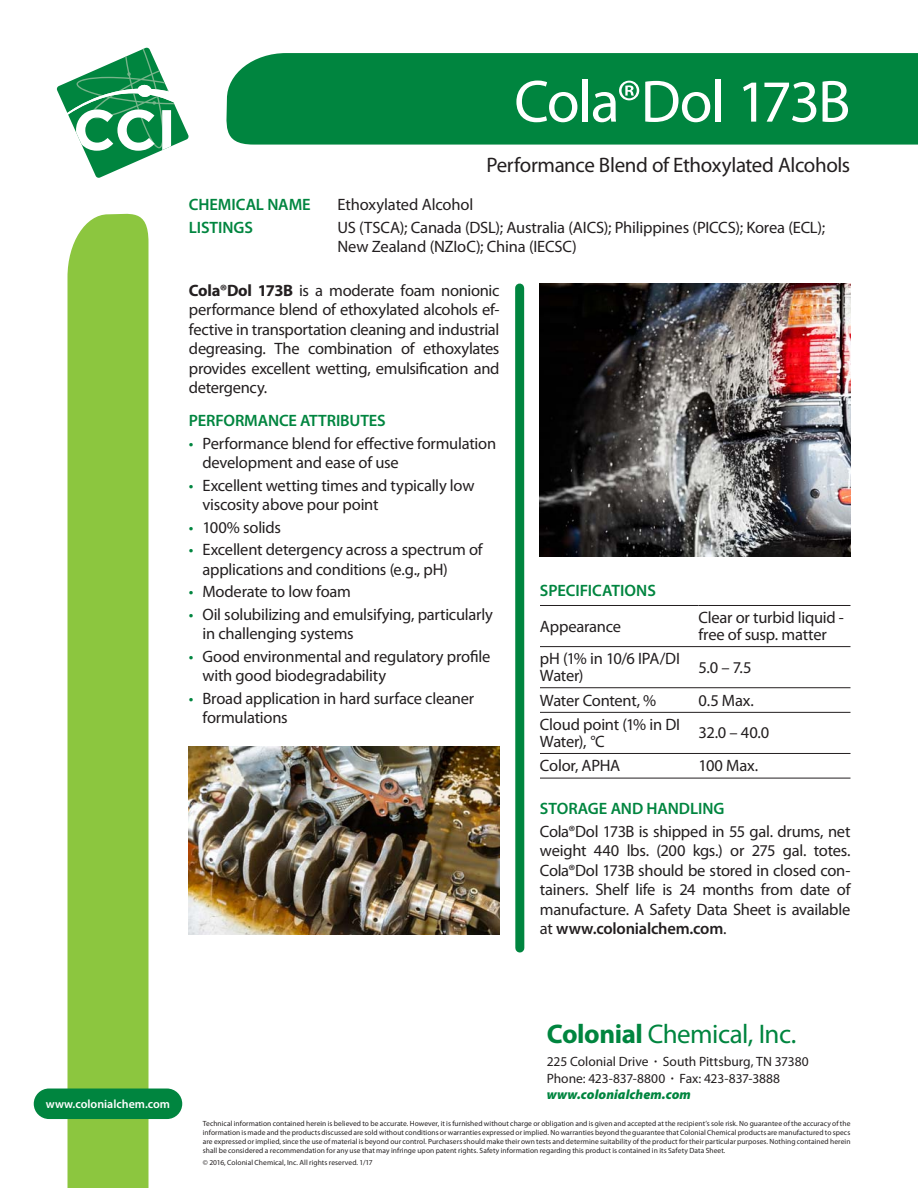
<style>
.page{position:relative;width:918px;height:1188px;background:#fff}
.page>*{position:absolute;margin:0;border:0;box-sizing:border-box;transform-origin:0 0}
.t1{font:60px "Myriad Pro";letter-spacing:-.035em;color:#fff}
.t2{font:27px "Myriad Pro";letter-spacing:-.02em;color:#00853f}
.t3{font:21px "Myriad Pro";letter-spacing:-.02em;color:#231f20}
.t4{font:16.5px/19.5px "Myriad Pro";letter-spacing:-.015em;color:#231f20}
.t5{font:600 16.5px "Myriad Pro";letter-spacing:-.005em;color:#00853f}
.t6{font:13.5px/16.5px "Myriad Pro";letter-spacing:-.005em;color:#231f20}
.t7{font:600 12px "Myriad Pro";color:#fff}
.t8{font:7.5px/9px "Myriad Pro";letter-spacing:.005em;color:#231f20;text-align:justify}
.s1{font-weight:700}
.s2{color:#00853f}
.s3{font-style:italic}
.s4{font-weight:600}
.s5{font-weight:900;font-style:italic;color:#00853f}
</style>
<div class="page">
<div style="left:226px;top:53px;width:692px;height:92px;background:#00853f"></div>
<svg style="left:56px;top:47px;width:133px;height:131px"></svg>
<div style="left:68px;top:213px;width:80px;height:975px;background:#8cc63f"></div>
<div style="left:34px;top:1089px;width:148px;height:30px;background:#00853f;border-radius:15px"></div>
<div style="left:515px;top:288px;width:9px;height:660px;background:#00853f"></div>
<hr style="left:699px;top:605px;width:151px;height:1px;background:#231f20">
<hr style="left:540px;top:646px;width:310px;height:1px;background:#231f20">
<hr style="left:540px;top:687px;width:310px;height:1px;background:#231f20">
<hr style="left:540px;top:712px;width:310px;height:1px;background:#231f20">
<hr style="left:540px;top:753px;width:310px;height:1px;background:#231f20">
<hr style="left:540px;top:778px;width:310px;height:1px;background:#231f20">
<hr style="left:540px;top:605px;width:159px;height:1px;background:#231f20">
<img style="left:540px;top:284px;width:310px;height:272px">
<img style="left:189px;top:746px;width:310px;height:188px">
<h1 class="t1" style="left:514px;top:79px;width:338px">Cola®Dol 173B</h1>
<p class="t3" style="left:486px;top:157px;width:365px">Performance Blend of Ethoxylated Alcohols</p>
<p class="t5" style="left:189px;top:198px;width:123px">CHEMICAL NAME</p>
<p class="t4" style="left:337px;top:196px;width:137px">Ethoxylated Alcohol</p>
<p class="t5" style="left:189px;top:221px;width:65px">LISTINGS</p>
<p class="t4" style="left:337px;top:219px;width:489px">US (TSCA); Canada (DSL); Australia (AICS); Philippines (PICCS); Korea (ECL);<br>New Zealand (NZIoC); China (IECSC)</p>
<p class="t4" style="left:189px;top:282px;width:312px;text-align:justify"><span class="s1">Cola®Dol 173B</span> is a moderate foam nonionic performance blend of ethoxylated alcohols ef&shy;fective in transportation cleaning and industrial degreasing. The combination of ethoxylates provides excellent wetting, emulsification and detergency.</p>
<p class="t5" style="left:189px;top:415px;width:198px">PERFORMANCE ATTRIBUTES</p>
<p class="t4" style="left:202px;top:435px;width:295px;text-indent:-14px"><span class="s2">•</span> Performance blend for effective formulation development and ease of use</p>
<p class="t4" style="left:202px;top:477px;width:274px;text-indent:-14px"><span class="s2">•</span> Excellent wetting times and typically low viscosity above pour point</p>
<p class="t4" style="left:189px;top:519px;width:94px"><span class="s2">•</span> 100% solids</p>
<p class="t4" style="left:202px;top:542px;width:282px;text-indent:-14px"><span class="s2">•</span> Excellent detergency across a spectrum of applications and conditions (e.g., pH)</p>
<p class="t4" style="left:189px;top:584px;width:164px"><span class="s2">•</span> Moderate to low foam</p>
<p class="t4" style="left:202px;top:606px;width:292px;text-indent:-14px"><span class="s2">•</span> Oil solubilizing and emulsifying, particularly in challenging systems</p>
<p class="t4" style="left:202px;top:648px;width:289px;text-indent:-14px"><span class="s2">•</span> Good environmental and regulatory profile with good biodegradability</p>
<p class="t4" style="left:202px;top:690px;width:273px;text-indent:-14px"><span class="s2">•</span> Broad application in hard surface cleaner formulations</p>
<p class="t5" style="left:540px;top:584px;width:117px">SPECIFICATIONS</p>
<p class="t4" style="left:540px;top:618px;width:83px">Appearance</p>
<p class="t4" style="left:699px;top:611px;width:147px;line-height:16.5px">Clear or turbid liquid - free of susp. matter</p>
<p class="t4" style="left:540px;top:652px;width:142px;line-height:16.5px">pH (1% in 10/6 IPA/DI<br>Water)</p>
<p class="t4" style="left:699px;top:659px;width:54px">5.0 – 7.5</p>
<p class="t4" style="left:540px;top:692px;width:118px">Water Content, %</p>
<p class="t4" style="left:699px;top:692px;width:57px">0.5 Max.</p>
<p class="t4" style="left:540px;top:718px;width:142px;line-height:16.5px">Cloud point (1% in DI<br>Water), <span class="s3">°</span>C</p>
<p class="t4" style="left:699px;top:725px;width:72px">32.0 – 40.0</p>
<p class="t4" style="left:540px;top:758px;width:82px">Color, APHA</p>
<p class="t4" style="left:699px;top:758px;width:61px">100 Max.</p>
<p class="t5" style="left:540px;top:803px;width:186px">STORAGE AND HANDLING</p>
<p class="t4" style="left:540px;top:823px;width:312px;text-align:justify">Cola®Dol 173B is shipped in 55 gal. drums, net weight 440 lbs. (200 kgs.) or 275 gal. totes.<br>Cola®Dol 173B should be stored in closed con&shy;tainers. Shelf life is 24 months from date of manufacture. A Safety Data Sheet is available at <span class="s4">www.colonialchem.com</span>.</p>
<p class="t7" style="left:46px;top:1100px;width:126px">www.colonialchem.com</p>
<h2 class="t2" style="left:547px;top:1024px;width:251px"><span class="s1">Colonial</span> Chemical, Inc.</h2>
<p class="t6" style="left:547px;top:1055px;width:263px">225 Colonial Drive <span class="s4">·</span> South Pittsburg, TN 37380<br>Phone: 423-837-8800 <span class="s4">·</span> Fax: 423-837-3888 <span class="s5">www.colonialchem.com</span></p>
<p class="t8" style="left:203px;top:1120px;width:649px">Technical information contained herein is believed to be accurate. However, it is furnished without charge or obligation and is given and accepted at the recipient’s sole risk. No guarantee of the accuracy of the information is made and the products discussed are sold without conditions or warranties expressed or implied. No warranties beyond the guarantee that Colonial Chemical products are manufactured to specs are expressed or implied, since the use of material is beyond our control. Purchasers should make their own tests and determine suitability of the product for their particular purposes. Nothing contained herein shall be considered a recommendation for any use that may infringe upon patent rights. Safety information regarding this product is contained in its Safety Data Sheet.</p>
<p class="t8" style="left:203px;top:1159px;width:171px">© 2016, Colonial Chemical, Inc. All rights reserved. 1/17</p>
</div>
